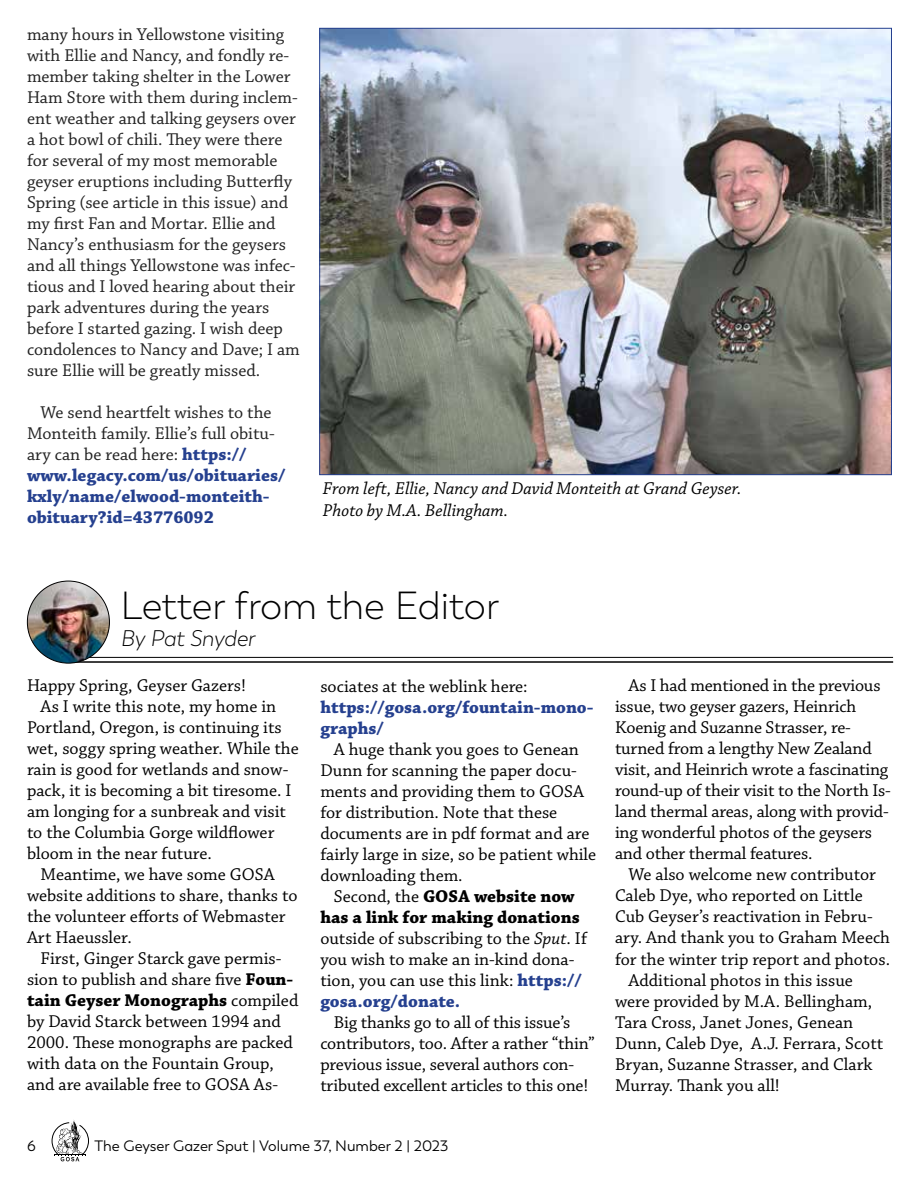
<style>
.page{position:relative;width:918px;height:1188px;background:#fff}
.page>*{position:absolute;margin:0;border:0;box-sizing:border-box;transform-origin:0 0}
.t1{font:300 39px "Trenda";color:#000}
.t2{font:italic 300 22.5px "Trenda";color:#000}
.t3{font:18px/21px "Chaparral Pro";color:#000}
.t4{font:18px/21px "Chaparral Pro";color:#222}
.t5{font:700 18px/21px "Chaparral Pro";color:#25408f}
.t6{font:italic 18px/21.6px "Chaparral Pro";color:#000}
.t7{font:700 18px "Chaparral Pro";color:#000}
.t8{font:15px "Trenda";color:#000}
.s1{font-weight:400;color:#222}
.s2{font-weight:700}
.s3{font-weight:400}
.s4{font-style:italic}
.s5{font-weight:700;color:#25408f}
</style>
<div class="page">
<svg style="left:52px;top:1120px;width:37px;height:41px"></svg>
<img style="left:321px;top:30px;width:569px;height:443px">
<hr style="left:54px;top:657px;width:839px;height:1px;background:#000">
<hr style="left:68px;top:661px;width:825px;height:2px;background:#000">
<img style="left:27px;top:581px;width:82px;height:82px;border-radius:41px">
<div style="left:27px;top:581px;width:83px;height:83px;border:1px solid #000;border-radius:50%"></div>
<p class="t4" style="left:27px;top:25px;width:274px">many hours in Yellowstone visiting with Ellie and Nancy, and fondly re&shy;member taking shelter in the Lower Ham Store with them during inclem&shy;ent weather and talking geysers over a hot bowl of chili. They were there for several of my most memorable geyser eruptions including Butterfly Spring (see article in this issue) and my first Fan and Mortar. Ellie and Nancy’s enthusiasm for the geysers and all things Yellowstone was infec&shy;tious and I loved hearing about their park adventures during the years before I started gazing. I wish deep condolences to Nancy and Dave; I am sure Ellie will be greatly missed.</p>
<p class="t5" style="left:27px;top:403px;width:260px;text-indent:14px"><span class="s1">We send heartfelt wishes to the<br>Monteith family. Ellie’s full obitu&shy;ary can be read here:</span> https:// www.legacy.com/us/obituaries/ kxly/name/elwood-monteith&shy;obituary?id=43776092</p>
<p class="t6" style="left:323px;top:479px;width:420px">From left, Ellie, Nancy and David Monteith at Grand Geyser.<br>Photo by M.A. Bellingham.</p>
<h1 class="t1" style="left:120px;top:583px;width:380px">Letter from the Editor</h1>
<p class="t2" style="left:120px;top:625px;width:136px">By Pat Snyder</p>
<p class="t3" style="left:27px;top:676px;width:221px">Happy Spring, Geyser Gazers!</p>
<p class="t3" style="left:40px;top:697px;width:237px">As I write this note, my home in</p>
<p class="t3" style="left:27px;top:718px;width:256px">Portland, Oregon, is continuing its</p>
<p class="t3" style="left:27px;top:739px;width:273px">wet, soggy spring weather. While the</p>
<p class="t3" style="left:27px;top:760px;width:263px">rain is good for wetlands and snow-</p>
<p class="t3" style="left:27px;top:781px;width:266px">pack, it is becoming a bit tiresome. I</p>
<p class="t3" style="left:27px;top:802px;width:260px">am longing for a sunbreak and visit</p>
<p class="t3" style="left:27px;top:823px;width:249px">to the Columbia Gorge wildflower</p>
<p class="t3" style="left:27px;top:844px;width:186px">bloom in the near future.</p>
<p class="t3" style="left:40px;top:865px;width:236px">Meantime, we have some GOSA</p>
<p class="t3" style="left:27px;top:886px;width:272px">website additions to share, thanks to</p>
<p class="t3" style="left:27px;top:907px;width:260px">the volunteer efforts of Webmaster</p>
<p class="t3" style="left:27px;top:928px;width:106px">Art Haeussler.</p>
<p class="t3" style="left:40px;top:949px;width:243px">First, Ginger Starck gave permis-</p>
<p class="t3" style="left:27px;top:970px;width:268px">sion to publish and share five <span class="s2">Foun-</span></p>
<p class="t7" style="left:27px;top:990px;width:273px">tain Geyser Monographs <span class="s3">compiled</span></p>
<p class="t3" style="left:27px;top:1012px;width:255px">by David Starck between 1994 and</p>
<p class="t3" style="left:27px;top:1033px;width:267px">2000. These monographs are packed</p>
<p class="t3" style="left:27px;top:1054px;width:248px">with data on the Fountain Group,</p>
<p class="t3" style="left:27px;top:1075px;width:253px">and are available free to GOSA As-</p>
<p class="t3" style="left:320px;top:676px;width:209px">sociates at the weblink here:</p>
<p class="t5" style="left:320px;top:697px;width:275px">https://gosa.org/fountain-mono&shy;graphs/</p>
<p class="t3" style="left:320px;top:739px;width:277px;text-indent:14px">A huge thank you goes to Genean<br>Dunn for scanning the paper docu&shy;ments and providing them to GOSA for distribution. Note that these documents are in pdf format and are fairly large in size, so be patient while downloading them.</p>
<p class="t3" style="left:320px;top:886px;width:268px;text-indent:14px">Second, the <span class="s2">GOSA website now has a link for making donations </span>outside of subscribing to the <span class="s4">Sput</span>. If you wish to make an in-kind dona&shy;tion, you can use this link: <span class="s5">https:// gosa.org/donate.</span></p>
<p class="t3" style="left:320px;top:1013px;width:276px;text-indent:14px">Big thanks go to all of this issue’s contributors, too. After a rather “thin” previous issue, several authors con&shy;tributed excellent articles to this one!</p>
<p class="t8" style="left:27px;top:1137px;width:10px">6</p>
<p class="t8" style="left:94px;top:1137px;width:355px">The Geyser Gazer Sput | Volume 37, Number 2 | 2023</p>
<p class="t3" style="left:615px;top:676px;width:277px;text-indent:14px">As I had mentioned in the previous issue, two geyser gazers, Heinrich Koenig and Suzanne Strasser, re&shy;turned from a lengthy New Zealand visit, and Heinrich wrote a fascinating round-up of their visit to the North Is&shy;land thermal areas, along with provid&shy;ing wonderful photos of the geysers and other thermal features.</p>
<p class="t3" style="left:629px;top:865px;width:249px">We also welcome new contributor</p>
<p class="t3" style="left:615px;top:886px;width:249px">Caleb Dye, who reported on Little</p>
<p class="t3" style="left:615px;top:907px;width:259px">Cub Geyser’s reactivation in Febru-</p>
<p class="t3" style="left:615px;top:928px;width:277px">ary. And thank you to Graham Meech</p>
<p class="t3" style="left:615px;top:949px;width:277px">for the winter trip report and photos.</p>
<p class="t3" style="left:629px;top:970px;width:226px">Additional photos in this issue</p>
<p class="t3" style="left:615px;top:991px;width:259px">were provided by M.A. Bellingham,</p>
<p class="t3" style="left:615px;top:1012px;width:240px">Tara Cross, Janet Jones, Genean</p>
<p class="t3" style="left:615px;top:1033px;width:270px">Dunn, Caleb Dye, A.J. Ferrara, Scott</p>
<p class="t3" style="left:615px;top:1054px;width:259px">Bryan, Suzanne Strasser, and Clark</p>
<p class="t3" style="left:615px;top:1075px;width:166px">Murray. Thank you all!</p>
</div>
